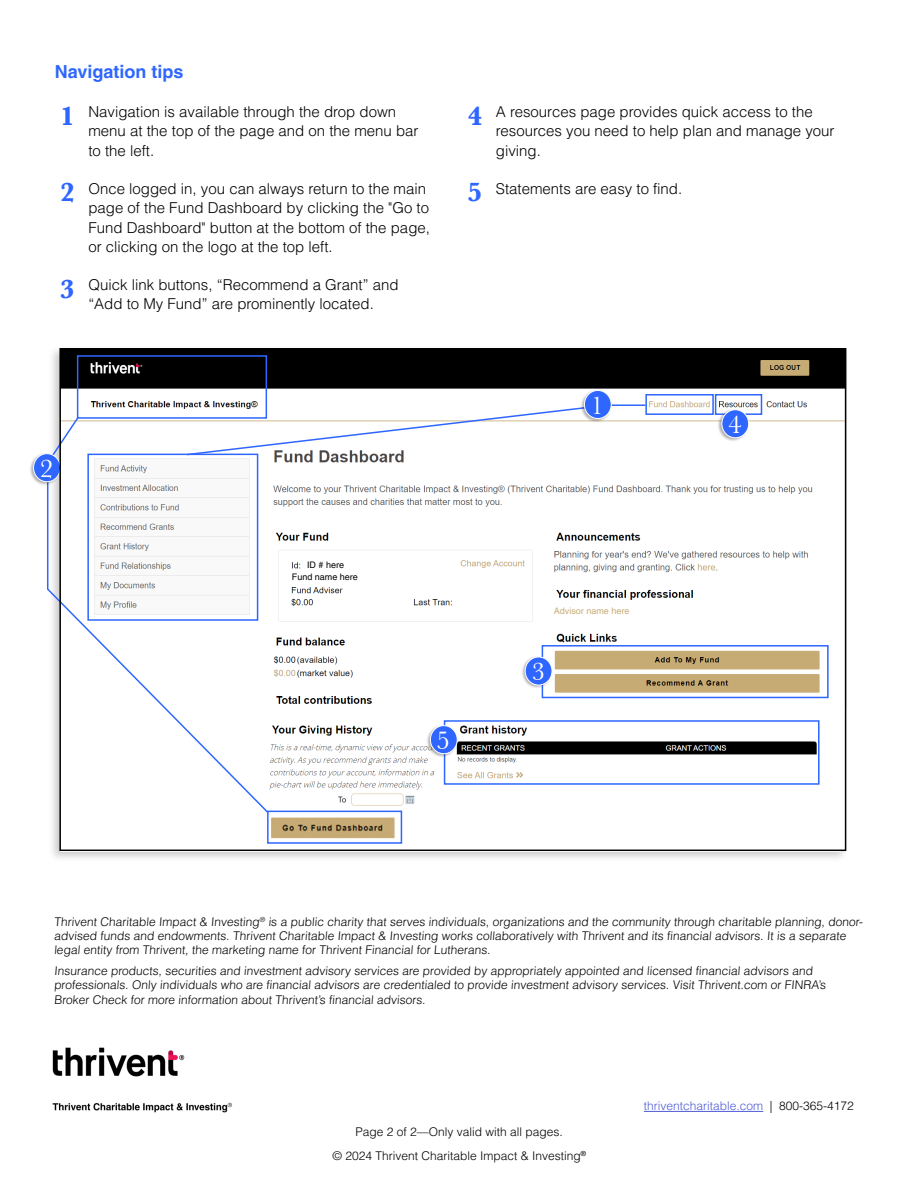
<style>
.page{position:relative;width:918px;height:1188px;background:#fff}
.page>*{position:absolute;margin:0;border:0;box-sizing:border-box;transform-origin:0 0}
.t1{font:700 27px "Baskerville MT Pro";color:#2e66ff}
.t2{font:27px "Baskerville MT Pro";color:#fff}
.t3{font:700 18px "Helvetica LT Pro";color:#2e66ff}
.t4{font:300 15px/19.5px "Helvetica LT Pro";color:#000}
.t5{font:300 12px/14.4px "Helvetica LT Pro";color:#000}
.t6{font:300 12px "Helvetica LT Pro";color:#4f5cd6}
.t7{font:9px "Helvetica LT Pro";color:#000}
.t8{font:9px "Helvetica LT Pro";color:#c7ab75}
.s1{color:#000}
</style>
<div class="page">
<div style="left:48px;top:345px;width:800px;height:518px;background:#000;opacity:.21"></div>
<img style="left:62px;top:351px;width:781px;height:356px">
<img style="left:62px;top:718px;width:778px;height:130px">
<hr style="left:644px;top:1111px;width:119px;height:1px;background:#4f5cd6">
<img style="left:52px;top:1047px;width:180px;height:66px">
<div style="left:645px;top:394px;width:69px;height:21px;border:2px solid #2e66ff"></div>
<div style="left:542px;top:645px;width:287px;height:53px;border:2px solid #2e66ff"></div>
<div style="left:77px;top:355px;width:190px;height:64px;border:2px solid #2e66ff"></div>
<div style="left:715px;top:394px;width:47px;height:21px;border:2px solid #2e66ff"></div>
<div style="left:521px;top:656px;width:32px;height:33px;background:#000;opacity:.32"></div>
<div style="left:525px;top:657px;width:27px;height:28px;background:#2e66ff;border-radius:50%"></div>
<div style="left:525px;top:657px;width:27px;height:28px;border:1px solid #fff;border-radius:50%"></div>
<svg style="left:185px;top:404px;width:462px;height:52px"></svg>
<div style="left:267px;top:811px;width:135px;height:33px;border:2px solid #2e66ff"></div>
<svg style="left:47px;top:416px;width:223px;height:398px"></svg>
<img style="left:272px;top:817px;width:125px;height:23px">
<div style="left:580px;top:390px;width:32px;height:33px;background:#000;opacity:.32"></div>
<div style="left:584px;top:390px;width:27px;height:29px;background:#2e66ff;border-radius:50%"></div>
<div style="left:584px;top:390px;width:27px;height:29px;border:1px solid #fff;border-radius:50%"></div>
<div style="left:717px;top:409px;width:32px;height:33px;background:#000;opacity:.32"></div>
<div style="left:722px;top:410px;width:27px;height:28px;background:#2e66ff;border-radius:50%"></div>
<div style="left:722px;top:410px;width:27px;height:28px;border:1px solid #fff;border-radius:50%"></div>
<div style="left:29px;top:453px;width:32px;height:33px;background:#000;opacity:.32"></div>
<div style="left:34px;top:454px;width:26px;height:28px;background:#2e66ff;border-radius:50%"></div>
<div style="left:33px;top:453px;width:28px;height:29px;border:1px solid #fff;border-radius:50%"></div>
<div style="left:444px;top:720px;width:376px;height:65px;border:2px solid #2e66ff"></div>
<div style="left:426px;top:725px;width:32px;height:33px;background:#000;opacity:.32"></div>
<div style="left:430px;top:726px;width:27px;height:28px;background:#2e66ff;border-radius:50%"></div>
<div style="left:430px;top:725px;width:27px;height:29px;border:1px solid #fff;border-radius:50%"></div>
<div style="left:291px;top:573px;width:170px;height:13px;background:#fff"></div>
<div style="left:302px;top:559px;width:77px;height:13px;background:#fff"></div>
<div style="left:547px;top:605px;width:105px;height:15px;background:#fff"></div>
<div style="left:692px;top:358px;width:66px;height:20px;background:#000"></div>
<p class="t3" style="left:55px;top:61px;width:130px">Navigation tips</p>
<p class="t1" style="left:60px;top:101px;width:16px">1</p>
<p class="t4" style="left:88px;top:102px;width:332px">Navigation is available through the drop down menu at the top of the page and on the menu bar to the left.</p>
<p class="t1" style="left:60px;top:177px;width:16px">2</p>
<p class="t4" style="left:88px;top:178px;width:343px">Once logged in, you can always return to the main page of the Fund Dashboard by clicking the "Go to Fund Dashboard" button at the bottom of the page, or clicking on the logo at the top left.</p>
<p class="t1" style="left:60px;top:274px;width:16px">3</p>
<p class="t4" style="left:88px;top:275px;width:312px">Quick link buttons, “Recommend a Grant” and “Add to My Fund” are prominently located.</p>
<p class="t1" style="left:468px;top:101px;width:16px">4</p>
<p class="t4" style="left:496px;top:102px;width:340px">A resources page provides quick access to the resources you need to help plan and manage your giving.</p>
<p class="t1" style="left:468px;top:177px;width:16px">5</p>
<p class="t4" style="left:496px;top:178px;width:188px">Statements are easy to find.</p>
<p class="t2" style="left:40px;top:453px;width:15px">2</p>
<p class="t7" style="left:307px;top:559px;width:39px">ID # here</p>
<p class="t7" style="left:292px;top:572px;width:68px">Fund name here</p>
<p class="t2" style="left:437px;top:725px;width:15px">5</p>
<p class="t2" style="left:591px;top:389px;width:15px">1</p>
<p class="t8" style="left:554px;top:606px;width:77px">Advisor name here</p>
<p class="t2" style="left:531px;top:656px;width:15px">3</p>
<p class="t2" style="left:728px;top:409px;width:15px">4</p>
<p class="t5" style="left:54px;top:914px;width:812px">Thrivent Charitable Impact &amp; Investing<sup>®</sup> is a public charity that serves individuals, organizations and the community through charitable planning, donor&shy;advised funds and endowments. Thrivent Charitable Impact &amp; Investing works collaboratively with Thrivent and its financial advisors. It is a separate legal entity from Thrivent, the marketing name for Thrivent Financial for Lutherans.</p>
<p class="t5" style="left:54px;top:963px;width:775px">Insurance products, securities and investment advisory services are provided by appropriately appointed and licensed financial advisors and professionals. Only individuals who are financial advisors are credentialed to provide investment advisory services. Visit Thrivent.com or FINRA’s<br>Broker Check for more information about Thrivent’s financial advisors.</p>
<p class="t5" style="left:356px;top:1124px;width:209px">Page 2 of 2—Only valid with all pages.</p>
<p class="t5" style="left:333px;top:1148px;width:255px">© 2024 Thrivent Charitable Impact &amp; Investing<sup>®</sup></p>
<p class="t6" style="left:644px;top:1098px;width:212px">thriventcharitable.com <span class="s1">| 800-365-4172</span></p>
</div>
